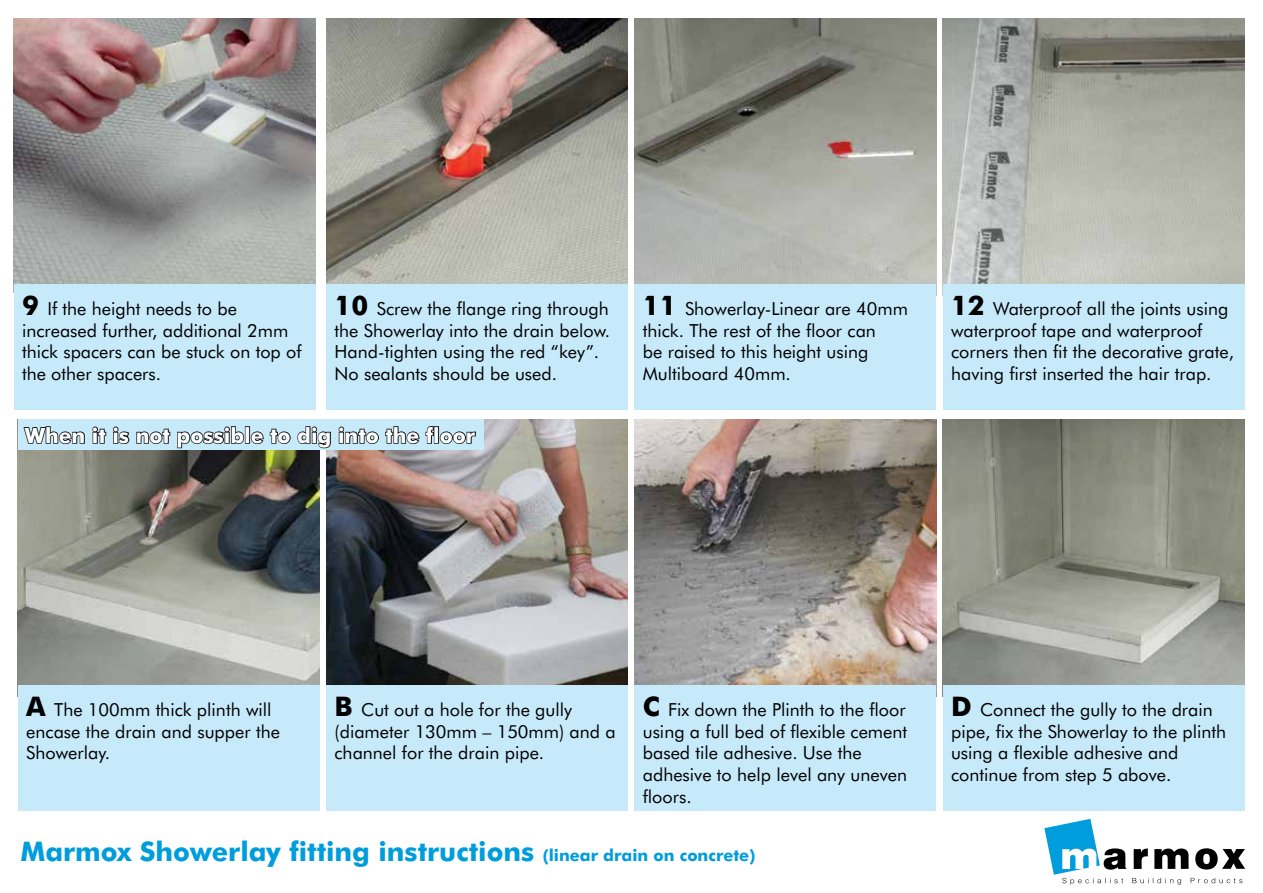
<style>
.page{position:relative;width:1263px;height:893px;background:#fff}
.page>*{position:absolute;margin:0;border:0;box-sizing:border-box;transform-origin:0 0}
.t1{font:700 27px "Futura BT";color:#009ddc}
.t2{font:700 21px "Futura BT";color:#fff}
.t3{font:18px/21.6px "Futura BT";color:#000}
.s1{font-weight:700;font-size:27px}
.s2{font-size:16.5px}
</style>
<div class="page">
<svg style="left:1132px;top:878px;width:49px;height:7px"></svg>
<svg style="left:1191px;top:878px;width:51px;height:5px"></svg>
<svg style="left:1044px;top:819px;width:82px;height:66px"></svg>
<svg style="left:1134px;top:849px;width:14px;height:20px"></svg>
<svg style="left:1154px;top:848px;width:34px;height:21px"></svg>
<svg style="left:1195px;top:848px;width:50px;height:21px"></svg>
<img style="left:18px;top:450px;width:302px;height:236px">
<div style="left:18px;top:686px;width:302px;height:125px;background:#c7eafb"></div>
<img style="left:327px;top:419px;width:300px;height:267px">
<div style="left:326px;top:686px;width:302px;height:125px;background:#c7eafb"></div>
<img style="left:634px;top:419px;width:302px;height:267px">
<div style="left:634px;top:686px;width:302px;height:125px;background:#c7eafb"></div>
<img style="left:942px;top:419px;width:302px;height:267px">
<div style="left:942px;top:686px;width:302px;height:125px;background:#c7eafb"></div>
<div style="left:18px;top:419px;width:465px;height:31px;background:#c7eafb"></div>
<svg style="left:22px;top:426px;width:64px;height:26px"></svg>
<svg style="left:92px;top:427px;width:15px;height:17px"></svg>
<svg style="left:113px;top:427px;width:17px;height:17px"></svg>
<svg style="left:136px;top:426px;width:155px;height:23px"></svg>
<svg style="left:297px;top:426px;width:34px;height:23px"></svg>
<svg style="left:339px;top:426px;width:138px;height:19px"></svg>
<img style="left:942px;top:18px;width:302px;height:267px">
<div style="left:942px;top:285px;width:302px;height:125px;background:#c7eafb"></div>
<img style="left:326px;top:18px;width:302px;height:267px">
<img style="left:14px;top:18px;width:301px;height:267px">
<div style="left:326px;top:285px;width:302px;height:125px;background:#c7eafb"></div>
<div style="left:14px;top:285px;width:301px;height:125px;background:#c7eafb"></div>
<img style="left:634px;top:18px;width:302px;height:267px">
<div style="left:634px;top:285px;width:302px;height:125px;background:#c7eafb"></div>
<p class="t3" style="left:22px;top:298px;width:281px"><span class="s1">9</span> If the height needs to be increased further, additional 2mm thick spacers can be stuck on top of the other spacers.</p>
<p class="t3" style="left:643px;top:298px;width:267px"><span class="s1">11</span> Showerlay-Linear are 40mm thick. The rest of the floor can<br>be raised to this height using<br>Multiboard 40mm.</p>
<p class="t3" style="left:335px;top:298px;width:277px"><span class="s1">10</span> Screw the flange ring through the Showerlay into the drain below.<br>Hand-tighten using the red “key”.<br>No sealants should be used.</p>
<p class="t2" style="left:25px;top:423px;width:452px">When it is not possible to dig into the floor</p>
<p class="t3" style="left:951px;top:298px;width:284px"><span class="s1">12</span> Waterproof all the joints using waterproof tape and waterproof corners then fit the decorative grate, having first inserted the hair trap.</p>
<p class="t3" style="left:26px;top:699px;width:255px"><span class="s1">A</span> The 100mm thick plinth will encase the drain and supper the<br>Showerlay.</p>
<p class="t3" style="left:335px;top:699px;width:283px"><span class="s1">B</span> Cut out a hole for the gully (diameter 130mm – 150mm) and a channel for the drain pipe.</p>
<p class="t3" style="left:643px;top:699px;width:266px"><span class="s1">C</span> Fix down the Plinth to the floor using a full bed of flexible cement based tile adhesive. Use the adhesive to help level any uneven floors.</p>
<p class="t3" style="left:951px;top:699px;width:277px"><span class="s1">D</span> Connect the gully to the drain pipe, fix the Showerlay to the plinth using a flexible adhesive and continue from step 5 above.</p>
<h1 class="t1" style="left:20px;top:835px;width:736px">Marmox Showerlay fitting instructions <span class="s2">(linear drain on concrete)</span></h1>
</div>
